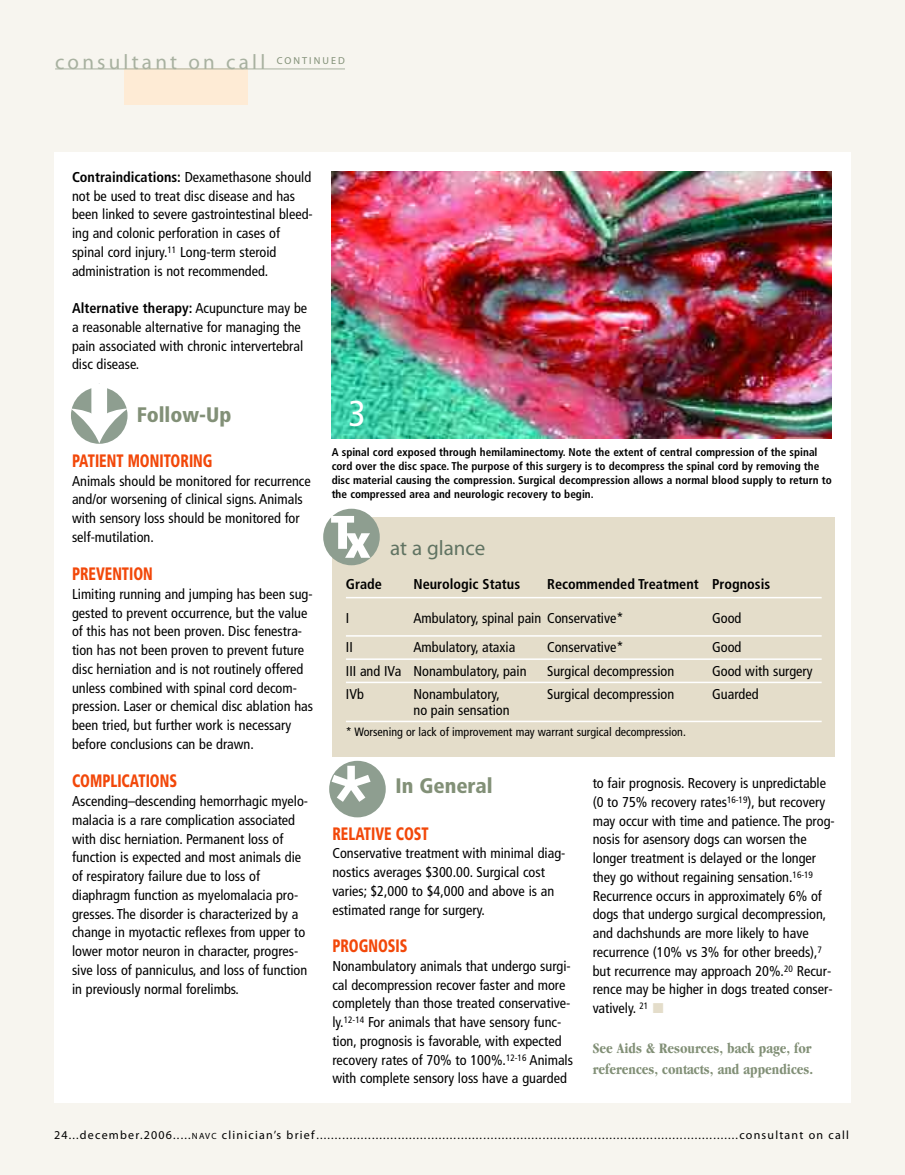
<style>
.page{position:relative;width:905px;height:1175px;background:#fff}
.page>*{position:absolute;margin:0;border:0;box-sizing:border-box;transform-origin:0 0}
.t1{font:condensed 36px "Frutiger";color:#fff}
.t2{font:21px "Myriad";letter-spacing:.155em;color:#a8b1a0}
.t3{font:900 condensed 21px "Frutiger";color:#829077}
.t4{font:21px "Myriad";color:#607362}
.t5{font:900 condensed 18px "Frutiger";color:#f2480a;scale:.8 1}
.t6{font:700 condensed 15px/21px "Garamond";color:#829077}
.t7{font:condensed 14.25px/18.8px "Frutiger";color:#000}
.t8{font:700 condensed 14.25px "Frutiger";color:#000}
.t9{font:12px "Myriad";letter-spacing:.1em;color:#000}
.t10{font:condensed 12px "Frutiger";color:#000}
.t11{font:700 condensed 11.25px/14.2px "Frutiger";color:#000}
.s1{font-weight:700}
.s2{color:#e4ddca}
.s3{font-size:9px}
</style>
<div class="page">
<div style="left:0;top:0;width:904px;height:1174px;background:#f7f5ef"></div>
<div style="left:54px;top:152px;width:796px;height:950px;background:#fff"></div>
<div style="left:124px;top:69px;width:124px;height:36px;background:#feebd5"></div>
<hr style="left:55px;top:69px;width:290px;height:1px;background:#a8b1a0">
<div style="left:332px;top:517px;width:503px;height:239px;background:#e4ddca"></div>
<hr style="left:346px;top:597px;width:475px;height:1px;background:#fff">
<hr style="left:346px;top:635px;width:475px;height:1px;background:#fff">
<hr style="left:346px;top:658px;width:475px;height:2px;background:#fff">
<hr style="left:346px;top:681px;width:475px;height:2px;background:#fff">
<hr style="left:346px;top:720px;width:475px;height:2px;background:#fff">
<svg style="left:323px;top:509px;width:57px;height:56px"></svg>
<svg style="left:71px;top:388px;width:57px;height:56px"></svg>
<svg style="left:329px;top:760px;width:57px;height:57px"></svg>
<img style="left:332px;top:171px;width:499px;height:268px">
<h2 class="t2" style="left:55px;top:54px;width:291px">consultant on call <sup>CONTINUED</sup></h2>
<p class="t7" style="left:72px;top:169px;width:242px"><span class="s1">Contraindications:</span> Dexamethasone should not be used to treat disc disease and has been linked to severe gastrointestinal bleed&shy;ing and colonic perforation in cases of spinal cord injury.<sup>11</sup> Long-term steroid administration is not recommended.</p>
<p class="t7" style="left:72px;top:300px;width:237px"><span class="s1">Alternative therapy:</span> Acupuncture may be a reasonable alternative for managing the pain associated with chronic intervertebral disc disease.</p>
<h2 class="t3" style="left:137px;top:406px;width:96px">Follow-Up</h2>
<p class="t5" style="left:72px;top:453px;width:177px">PATIENT MONITORING</p>
<p class="t7" style="left:72px;top:472px;width:240px">Animals should be monitored for recurrence and/or worsening of clinical signs. Animals with sensory loss should be monitored for self-mutilation.</p>
<p class="t5" style="left:72px;top:566px;width:103px">PREVENTION</p>
<p class="t7" style="left:72px;top:586px;width:243px">Limiting running and jumping has been sug&shy;gested to prevent occurrence, but the value of this has not been proven. Disc fenestra&shy;tion has not been proven to prevent future disc herniation and is not routinely offered unless combined with spinal cord decom&shy;pression. Laser or chemical disc ablation has been tried, but further work is necessary before conclusions can be drawn.</p>
<p class="t5" style="left:72px;top:773px;width:133px">COMPLICATIONS</p>
<p class="t7" style="left:72px;top:793px;width:237px">Ascending–descending hemorrhagic myelo&shy;malacia is a rare complication associated with disc herniation. Permanent loss of function is expected and most animals die of respiratory failure due to loss of diaphragm function as myelomalacia pro&shy;gresses. The disorder is characterized by a change in myotactic reflexes from upper to lower motor neuron in character, progres&shy;sive loss of panniculus, and loss of function in previously normal forelimbs.</p>
<h1 class="t1" style="left:348px;top:398px;width:19px">3</h1>
<p class="t11" style="left:332px;top:445px;width:501px">A spinal cord exposed through hemilaminectomy. Note the extent of central compression of the spinal cord over the disc space. The purpose of this surgery is to decompress the spinal cord by removing the disc material causing the compression. Surgical decompression allows a normal blood supply to return to the compressed area and neurologic recovery to begin.</p>
<h2 class="t4" style="left:390px;top:540px;width:97px">at a glance</h2>
<p class="t8" style="left:346px;top:578px;width:38px">Grade</p>
<p class="t8" style="left:413px;top:578px;width:108px">Neurologic Status</p>
<p class="t8" style="left:547px;top:578px;width:224px">Recommended Treatment Prognosis</p>
<p class="t7" style="left:346px;top:610px;width:5px">I</p>
<p class="t7" style="left:413px;top:610px;width:212px">Ambulatory, spinal pain Conservative*</p>
<p class="t7" style="left:712px;top:610px;width:31px">Good</p>
<p class="t7" style="left:346px;top:639px;width:8px">II</p>
<p class="t7" style="left:413px;top:639px;width:103px">Ambulatory, ataxia</p>
<p class="t7" style="left:547px;top:639px;width:78px">Conservative*</p>
<p class="t7" style="left:712px;top:639px;width:31px">Good</p>
<p class="t7" style="left:346px;top:662px;width:182px">III and IVa Nonambulatory, pain</p>
<p class="t7" style="left:547px;top:662px;width:129px">Surgical decompression</p>
<p class="t7" style="left:712px;top:662px;width:102px">Good with surgery</p>
<p class="t7" style="left:346px;top:685px;width:19px">IVb</p>
<p class="t7" style="left:413px;top:685px;width:88px">Nonambulatory,</p>
<p class="t7" style="left:547px;top:685px;width:129px">Surgical decompression</p>
<p class="t7" style="left:712px;top:685px;width:48px">Guarded</p>
<p class="t7" style="left:413px;top:701px;width:98px">no pain sensation</p>
<p class="t10" style="left:346px;top:726px;width:341px">* Worsening or lack of improvement may warrant surgical decompression.</p>
<h2 class="t3" style="left:395px;top:777px;width:99px">In General</h2>
<p class="t5" style="left:332px;top:826px;width:122px">RELATIVE COST</p>
<p class="t7" style="left:332px;top:845px;width:234px">Conservative treatment with minimal diag&shy;nostics averages $300.00. Surgical cost varies; $2,000 to $4,000 and above is an estimated range for surgery.</p>
<p class="t5" style="left:332px;top:938px;width:96px">PROGNOSIS</p>
<p class="t7" style="left:332px;top:957px;width:242px">Nonambulatory animals that undergo surgi&shy;cal decompression recover faster and more completely than those treated conservative&shy;ly.<sup>12-14</sup> For animals that have sensory func&shy;tion, prognosis is favorable, with expected recovery rates of 70% to 100%.<sup>12-16</sup> Animals with complete sensory loss have a guarded</p>
<p class="t7" style="left:592px;top:775px;width:243px">to fair prognosis. Recovery is unpredictable (0 to 75% recovery rates<sup>16-19</sup>), but recovery may occur with time and patience. The prog&shy;nosis for asensory dogs can worsen the longer treatment is delayed or the longer they go without regaining sensation.<sup>16-19<br></sup>Recurrence occurs in approximately 6% of dogs that undergo surgical decompression, and dachshunds are more likely to have recurrence (10% vs 3% for other breeds),<sup>7 </sup>but recurrence may approach 20%.<sup>20</sup> Recur&shy;rence may be higher in dogs treated conser&shy;vatively. <sup>21</sup> <span class="s2">■</span></p>
<p class="t6" style="left:592px;top:1038px;width:222px">See Aids &amp; Resources, back page, for references, contacts, and appendices.</p>
<p class="t9" style="left:54px;top:1129px;width:796px">24...december.2006.....<span class="s3">NAVC</span> clinician’s brief..................................................................................................................consultant on call</p>
</div>
